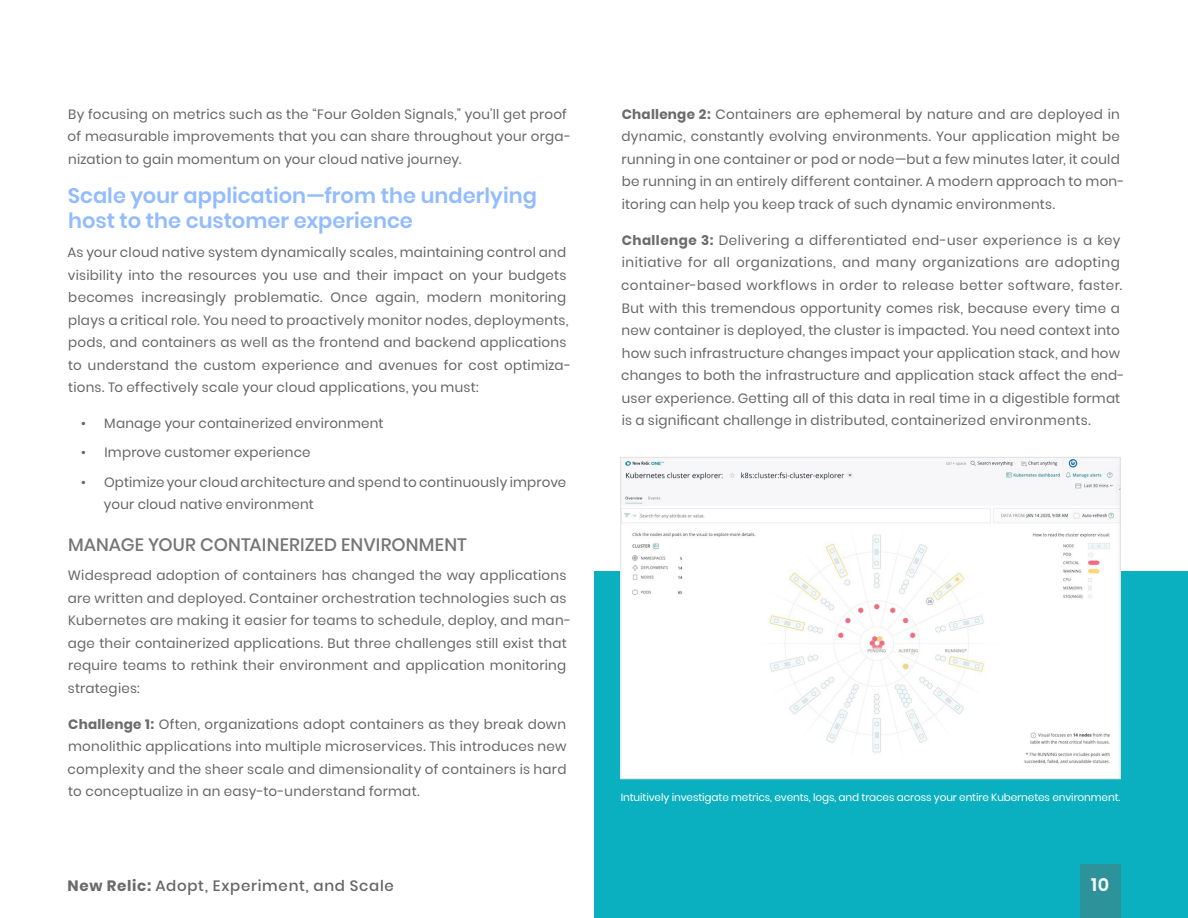
<style>
.page{position:relative;width:1188px;height:918px;background:#fff}
.page>*{position:absolute;margin:0;border:0;box-sizing:border-box;transform-origin:0 0}
.SubHead2{font:600 21px/25.2px "Poppins";color:#93bcff}
.SubHead3{font:500 18px "Poppins";letter-spacing:.005em;color:#757575}
.t1{font:600 18px "Poppins";color:#fff}
.t2{font:500 15px "Poppins";letter-spacing:.05em;color:#666}
.Body_Copy{font:13.5px/22.5px "Poppins";letter-spacing:.02em;color:#666}
.t3{font:10.5px "Poppins";letter-spacing:-.01em;color:#fff}
.s1{font-weight:700;color:#6b6b6b}
</style>
<div class="page">
<div style="left:594px;top:571px;width:594px;height:347px;background:#0ab0bf"></div>
<img style="left:623px;top:459px;width:495px;height:318px">
<div style="left:621px;top:457px;width:499px;height:322px;border:1px solid #e0e0e0"></div>
<div style="left:1080px;top:864px;width:40px;height:54px;background:#2e929b"></div>
<p class="Body_Copy" style="left:68px;top:103px;width:505px">By focusing on metrics such as the “Four Golden Signals,” you’ll get proof of measurable improvements that you can share throughout your orga&shy;nization to gain momentum on your cloud native journey.</p>
<p class="SubHead2" style="left:68px;top:183px;width:471px">Scale your application—from the underlying host to the customer experience</p>
<p class="Body_Copy" style="left:67px;top:241px;width:505px">As your cloud native system dynamically scales, maintaining control and visibility into the resources you use and their impact on your budgets becomes increasingly problematic. Once again, modern monitoring plays a critical role. You need to proactively monitor nodes, deployments, pods, and containers as well as the frontend and backend applications to understand the custom experience and avenues for cost optimiza&shy;tions. To effectively scale your cloud applications, you must:</p>
<p class="Body_Copy" style="left:81px;top:412px;width:304px">• Manage your containerized environment</p>
<p class="Body_Copy" style="left:81px;top:441px;width:231px">• Improve customer experience</p>
<p class="Body_Copy" style="left:104px;top:471px;width:464px;text-indent:-23px">• Optimize your cloud architecture and spend to continuously improve your cloud native environment</p>
<p class="SubHead3" style="left:68px;top:534px;width:400px">MANAGE YOUR CONTAINERIZED ENVIRONMENT</p>
<p class="Body_Copy" style="left:68px;top:564px;width:505px">Widespread adoption of containers has changed the way applications are written and deployed. Container orchestration technologies such as Kubernetes are making it easier for teams to schedule, deploy, and man&shy;age their containerized applications. But three challenges still exist that require teams to rethink their environment and application monitoring strategies:</p>
<p class="Body_Copy" style="left:68px;top:713px;width:500px;text-align:justify"><span class="s1">Challenge 1:</span> Often, organizations adopt containers as they break down monolithic applications into multiple microservices. This introduces new complexity and the sheer scale and dimensionality of containers is hard to conceptualize in an easy-to-understand format.</p>
<p class="Body_Copy" style="left:621px;top:103px;width:505px"><span class="s1">Challenge 2:</span> Containers are ephemeral by nature and are deployed in dynamic, constantly evolving environments. Your application might be running in one container or pod or node—but a few minutes later, it could be running in an entirely different container. A modern approach to mon&shy;itoring can help you keep track of such dynamic environments.</p>
<p class="Body_Copy" style="left:621px;top:229px;width:505px"><span class="s1">Challenge 3:</span> Delivering a differentiated end-user experience is a key initiative for all organizations, and many organizations are adopting container-based workflows in order to release better software, faster.<br>But with this tremendous opportunity comes risk, because every time a new container is deployed, the cluster is impacted. You need context into how such infrastructure changes impact your application stack, and how changes to both the infrastructure and application stack affect the end&shy;user experience. Getting all of this data in real time in a digestible format is a significant challenge in distributed, containerized environments.</p>
<p class="t3" style="left:621px;top:791px;width:501px">Intuitively investigate metrics, events, logs, and traces across your entire Kubernetes environment.</p>
<p class="t2" style="left:68px;top:877px;width:328px"><span class="s1">New Relic:</span> Adopt, Experiment, and Scale</p>
<h2 class="t1" style="left:1091px;top:874px;width:20px">10</h2>
</div>
